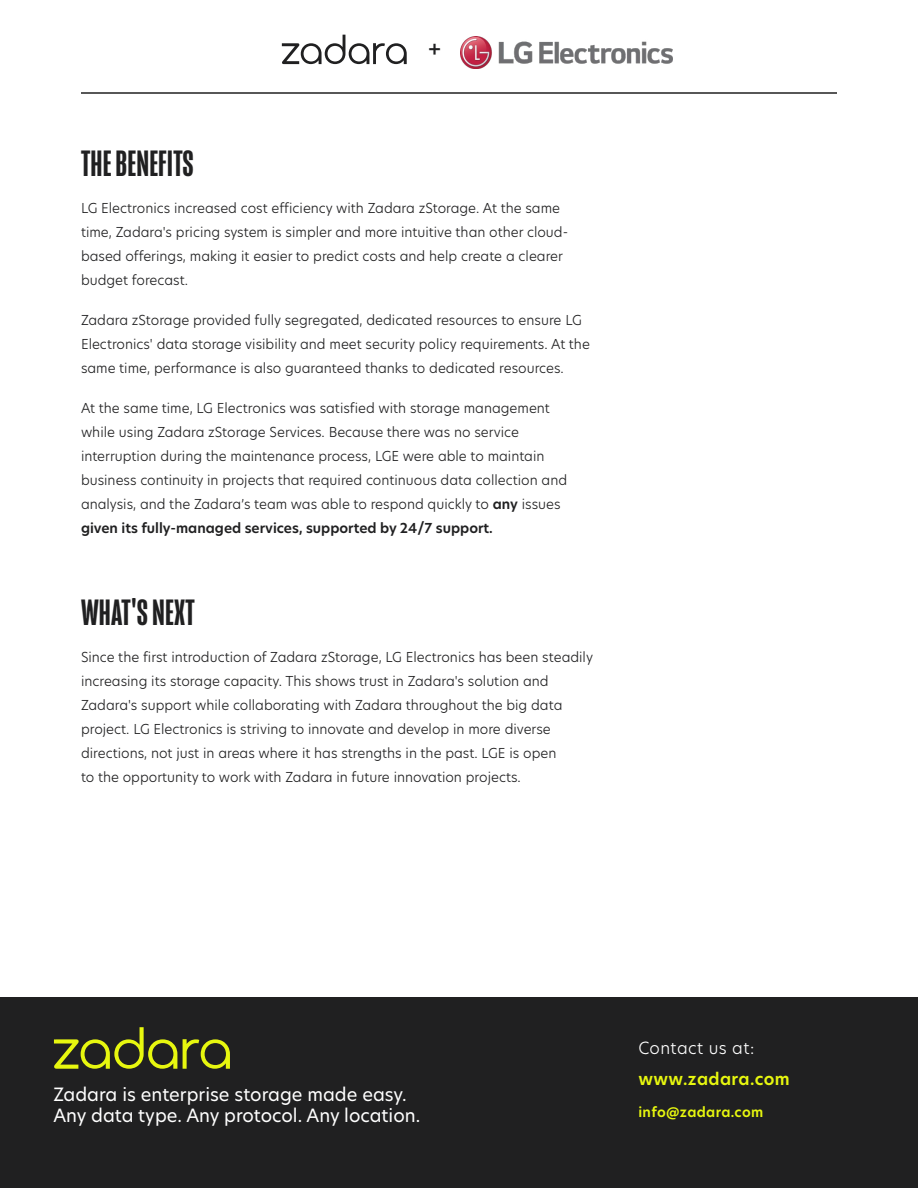
<style>
.page{position:relative;width:918px;height:1188px;background:#fff}
.page>*{position:absolute;margin:0;border:0;box-sizing:border-box;transform-origin:0 0}
.t1{font:500 37.5px "Mongoose";letter-spacing:.005em;color:#202021}
.t2{font:600 18.3px "Hero New";color:#202021}
.t3{font:18px/21.6px "Hero New";color:#fff}
.t4{font:600 16.5px "Hero New";letter-spacing:.025em;color:#e7f70f}
.t5{font:300 16.5px "Hero New";letter-spacing:.025em;color:#fff}
.t6{font:300 13.5px/24px "Hero New";color:#202021}
.t7{font:600 13.5px "Hero New";letter-spacing:.02em;color:#e7f70f}
.s1{font-weight:600}
</style>
<div class="page">
<hr style="left:81px;top:92px;width:756px;height:2px;background:#202021">
<div style="left:0;top:998px;width:918px;height:190px;background:#202021"></div>
<svg style="left:183px;top:1039px;width:47px;height:30px"></svg>
<svg style="left:54px;top:1027px;width:123px;height:42px"></svg>
<svg style="left:282px;top:35px;width:125px;height:29px"></svg>
<img style="left:460px;top:36px;width:212px;height:32px">
<h2 class="t2" style="left:428px;top:37px;width:14px">+</h2>
<h1 class="t1" style="left:81px;top:142px;width:114px">THE BENEFITS</h1>
<p class="t6" style="left:81px;top:196px;width:489px">LG Electronics increased cost efficiency with Zadara zStorage. At the same time, Zadara's pricing system is simpler and more intuitive than other cloud&shy;based offerings, making it easier to predict costs and help create a clearer budget forecast.</p>
<p class="t6" style="left:81px;top:308px;width:510px">Zadara zStorage provided fully segregated, dedicated resources to ensure LG<br>Electronics' data storage visibility and meet security policy requirements. At the same time, performance is also guaranteed thanks to dedicated resources.</p>
<p class="t6" style="left:81px;top:396px;width:488px">At the same time, LG Electronics was satisfied with storage management while using Zadara zStorage Services. Because there was no service interruption during the maintenance process, LGE were able to maintain business continuity in projects that required continuous data collection and analysis, and the Zadara’s team was able to respond quickly to <span class="s1">any</span> issues <span class="s1">given its fully-managed services, supported by 24/7 support.</span></p>
<h1 class="t1" style="left:81px;top:591px;width:115px">WHAT'S NEXT</h1>
<p class="t6" style="left:81px;top:645px;width:514px">Since the first introduction of Zadara zStorage, LG Electronics has been steadily increasing its storage capacity. This shows trust in Zadara's solution and Zadara's support while collaborating with Zadara throughout the big data project. LG Electronics is striving to innovate and develop in more diverse directions, not just in areas where it has strengths in the past. LGE is open<br>to the opportunity to work with Zadara in future innovation projects.</p>
<h3 class="t3" style="left:53px;top:1083px;width:368px">Zadara is enterprise storage made easy.<br>Any data type. Any protocol. Any location.</h3>
<p class="t5" style="left:638px;top:1036px;width:117px">Contact us at:</p>
<p class="t4" style="left:638px;top:1068px;width:153px">www.zadara.com</p>
<p class="t7" style="left:638px;top:1102px;width:126px">info@zadara.com</p>
</div>
